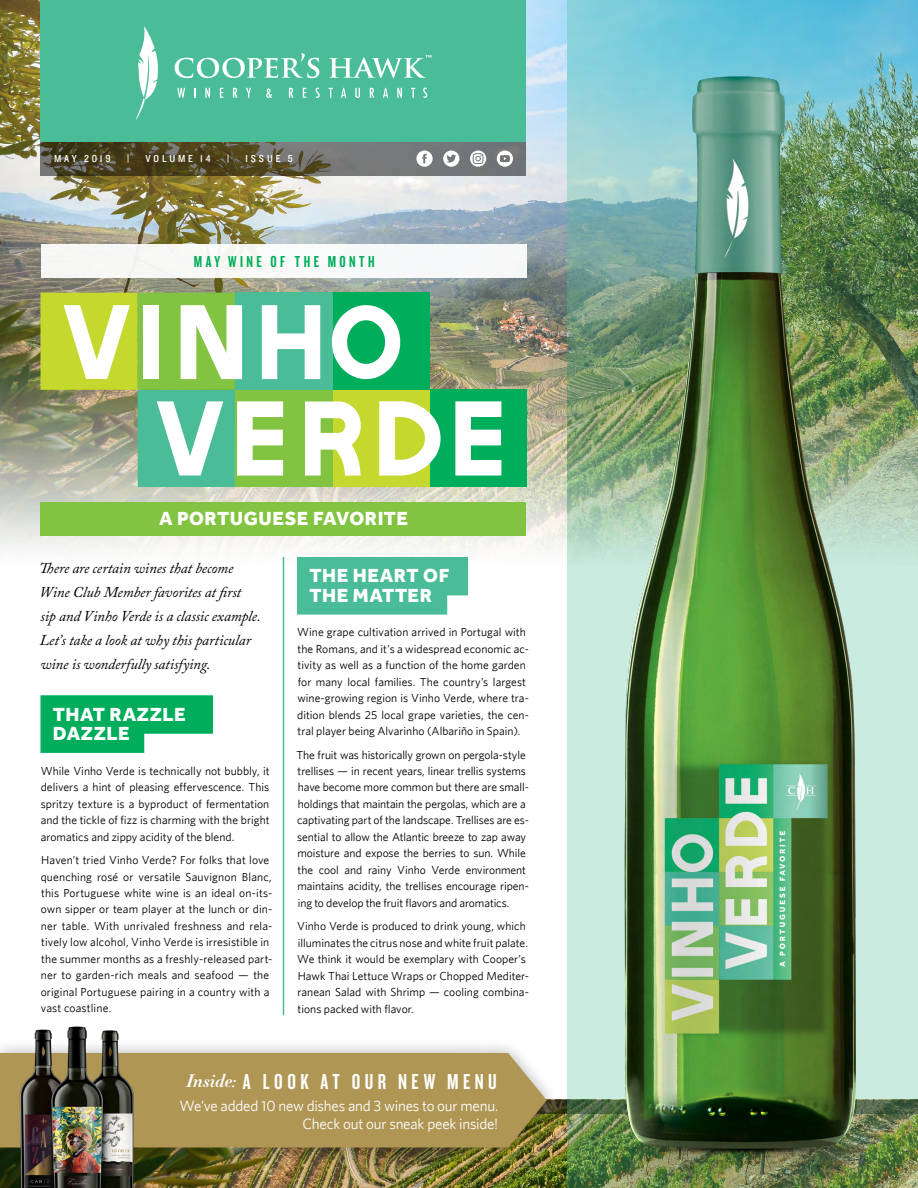
<style>
.page{position:relative;width:918px;height:1188px;background:#fff}
.page>*{position:absolute;margin:0;border:0;box-sizing:border-box;transform-origin:0 0}
.t1{font:22.5px "Knockout HTF48 Featherweight";letter-spacing:.195em;color:#fff}
.t2{font:800 19.5px/19.5px "Effra";letter-spacing:.03em;color:#fff}
.t3{font:16.5px "Knockout HTF48 Featherweight";letter-spacing:.205em;color:#00ad5a}
.t4{font:italic 15px/24px "Adobe Caslon Pro";letter-spacing:-.005em;color:#000}
.t5{font:15px/18px "Whitney";letter-spacing:-.015em;color:#fff;text-align:right}
.t6{font:11.7px/16.5px "Whitney";color:#000}
.t7{font:10.5px "Knockout HTF30 Junior Welterwt";letter-spacing:.275em;color:#fff}
.s1{font-family:"Didot HTF B06 Bold Ital";font-size:18px}
</style>
<div class="page">
<img style="left:147px;top:1114px;width:420px;height:74px">
<img style="left:0;top:0;width:567px;height:569px">
<svg style="left:40px;top:142px;width:486px;height:34px;background:#605c4b"></svg>
<div style="left:40px;top:0;width:486px;height:142px;background:#4abd98"></div>
<svg style="left:136px;top:26px;width:22px;height:94px"></svg>
<svg style="left:175px;top:53px;width:144px;height:25px"></svg>
<svg style="left:329px;top:55px;width:102px;height:23px"></svg>
<svg style="left:177px;top:88px;width:8px;height:10px"></svg>
<svg style="left:205px;top:88px;width:5px;height:10px"></svg>
<svg style="left:220px;top:88px;width:3px;height:10px"></svg>
<svg style="left:233px;top:88px;width:4px;height:10px"></svg>
<svg style="left:246px;top:88px;width:5px;height:10px"></svg>
<svg style="left:266px;top:88px;width:6px;height:10px"></svg>
<svg style="left:289px;top:88px;width:4px;height:10px"></svg>
<svg style="left:303px;top:88px;width:3px;height:10px"></svg>
<svg style="left:316px;top:88px;width:4px;height:10px"></svg>
<svg style="left:328px;top:88px;width:5px;height:10px"></svg>
<svg style="left:341px;top:88px;width:5px;height:10px"></svg>
<svg style="left:355px;top:88px;width:5px;height:10px"></svg>
<svg style="left:370px;top:88px;width:4px;height:10px"></svg>
<svg style="left:383px;top:88px;width:5px;height:10px"></svg>
<svg style="left:397px;top:88px;width:5px;height:10px"></svg>
<svg style="left:411px;top:88px;width:4px;height:10px"></svg>
<svg style="left:423px;top:88px;width:4px;height:10px"></svg>
<svg style="left:40px;top:695px;width:173px;height:58px;background:#23b871"></svg>
<div style="left:297px;top:557px;width:171px;height:58px;background:#4abd98"></div>
<hr style="left:283px;top:557px;width:1px;height:458px;background:#4abd98">
<div style="left:41px;top:244px;width:486px;height:34px;background:#f7f8f8"></div>
<div style="left:40px;top:502px;width:486px;height:34px;background:#82c341"></div>
<div style="left:429px;top:390px;width:97px;height:97px;background:#00ad5a"></div>
<svg style="left:455px;top:401px;width:46px;height:75px"></svg>
<div style="left:41px;top:293px;width:97px;height:97px;background:#c4d82e"></div>
<svg style="left:64px;top:305px;width:66px;height:74px"></svg>
<svg style="left:138px;top:293px;width:303px;height:194px"></svg>
<svg style="left:416px;top:151px;width:17px;height:16px"></svg>
<svg style="left:443px;top:151px;width:16px;height:16px"></svg>
<svg style="left:470px;top:151px;width:16px;height:16px"></svg>
<svg style="left:497px;top:151px;width:16px;height:16px"></svg>
<div style="left:0;top:1038px;width:560px;height:125px;background:#000;opacity:.3"></div>
<div style="left:147px;top:1053px;width:400px;height:95px;background:#b09654"></div>
<img style="left:0;top:1026px;width:147px;height:162px">
<svg style="left:567px;top:0;width:351px;height:27px;background:#65c3dc"></svg>
<img style="left:567px;top:27px;width:351px;height:1161px">
<p class="t7" style="left:54px;top:153px;width:58px">MAY 2019</p>
<p class="t7" style="left:127px;top:153px;width:4px">|</p>
<p class="t7" style="left:146px;top:153px;width:67px">VOLUME 14</p>
<p class="t7" style="left:227px;top:153px;width:4px">|</p>
<p class="t7" style="left:245px;top:153px;width:49px">ISSUE 5</p>
<h3 class="t3" style="left:194px;top:253px;width:183px">MAY WINE OF THE MONTH</h3>
<h2 class="t2" style="left:159px;top:509px;width:250px">A PORTUGUESE FAVORITE</h2>
<p class="t4" style="left:39px;top:555px;width:223px">There are certain wines that become Wine Club Member favorites at first<br>sip and Vinho Verde is a classic example.<br>Let’s take a look at why this particular wine is wonderfully satisfying.</p>
<h2 class="t2" style="left:53px;top:704px;width:134px">THAT RAZZLE<br>DAZZLE</h2>
<p class="t6" style="left:41px;top:762px;width:230px;text-align:justify">While Vinho Verde is technically not bubbly, it delivers a hint of pleasing effervescence. This spritzy texture is a byproduct of fermentation and the tickle of fizz is charming with the bright aromatics and zippy acidity of the blend.</p>
<p class="t6" style="left:41px;top:851px;width:233px">Haven’t tried Vinho Verde? For folks that love quenching rosé or versatile Sauvignon Blanc, this Portuguese white wine is an ideal on-its&shy;own sipper or team player at the lunch or din&shy;ner table. With unrivaled freshness and rela&shy;tively low alcohol, Vinho Verde is irresistible in the summer months as a freshly-released part&shy;ner to garden-rich meals and seafood — the original Portuguese pairing in a country with a vast coastline.</p>
<h2 class="t2" style="left:309px;top:566px;width:141px">THE HEART OF<br>THE MATTER</h2>
<p class="t6" style="left:297px;top:624px;width:233px">Wine grape cultivation arrived in Portugal with the Romans, and it’s a widespread economic ac&shy;tivity as well as a function of the home garden for many local families. The country’s largest wine-growing region is Vinho Verde, where tra&shy;dition blends 25 local grape varieties, the cen&shy;tral player being Alvarinho (Albariño in Spain).</p>
<p class="t6" style="left:296px;top:746px;width:234px">The fruit was historically grown on pergola-style trellises — in recent years, linear trellis systems have become more common but there are small&shy;holdings that maintain the pergolas, which are a captivating part of the landscape. Trellises are es&shy;sential to allow the Atlantic breeze to zap away moisture and expose the berries to sun. While the cool and rainy Vinho Verde environment maintains acidity, the trellises encourage ripen&shy;ing to develop the fruit flavors and aromatics.</p>
<p class="t6" style="left:297px;top:918px;width:233px">Vinho Verde is produced to drink young, which illuminates the citrus nose and white fruit palate.<br>We think it would be exemplary with Cooper’s Hawk Thai Lettuce Wraps or Chopped Mediter&shy;ranean Salad with Shrimp — cooling combina&shy;tions packed with flavor.</p>
<h1 class="t1" style="left:186px;top:1070px;width:312px"><span class="s1">Inside:</span> A LOOK AT OUR NEW MENU</h1>
<p class="t5" style="left:180px;top:1096px;width:320px">We’ve added 10 new dishes and 3 wines to our menu.<br>Check out our sneak peek inside!</p>
</div>
